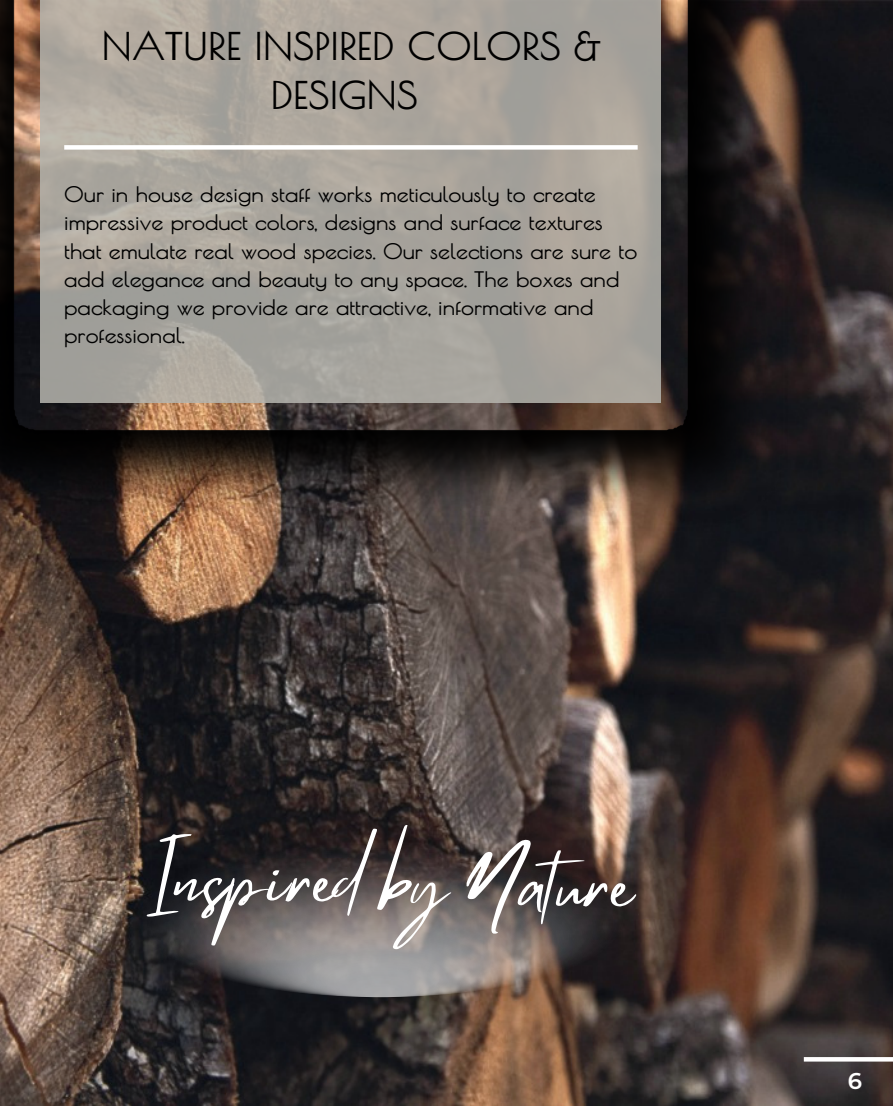
<style>
.page{position:relative;width:893px;height:1106px;background:#fff}
.page>*{position:absolute;margin:0;border:0;box-sizing:border-box;transform-origin:0 0}
.t1{font:700 37.5px/49.5px "Poiret One";color:#000;text-align:center}
.t2{font:600 22.8px "Montserrat";color:#fff}
.t3{font:700 21px/28.2px "Poiret One";color:#000}
</style>
<div class="page">
<img style="left:0;top:0;width:892px;height:1106px">
<svg style="left:147px;top:825px;width:304px;height:7px"></svg>
<img style="left:0;top:0;width:787px;height:530px">
<svg style="left:803px;top:1057px;width:89px;height:4px"></svg>
<div style="left:64px;top:145px;width:573px;height:5px;background:#fff"></div>
<svg style="left:122px;top:832px;width:515px;height:165px"></svg>
<p class="t1" style="left:102px;top:21px;width:499px">NATURE INSPIRED COLORS &amp;<br>DESIGNS</p>
<p class="t3" style="left:64px;top:180px;width:574px">Our in house design staff works meticulously to create impressive product colors, designs and surface textures that emulate real wood species. Our selections are sure to add elegance and beauty to any space. The boxes and packaging we provide are attractive, informative and professional.</p>
<p class="t2" style="left:847px;top:1067px;width:16px">6</p>
</div>
